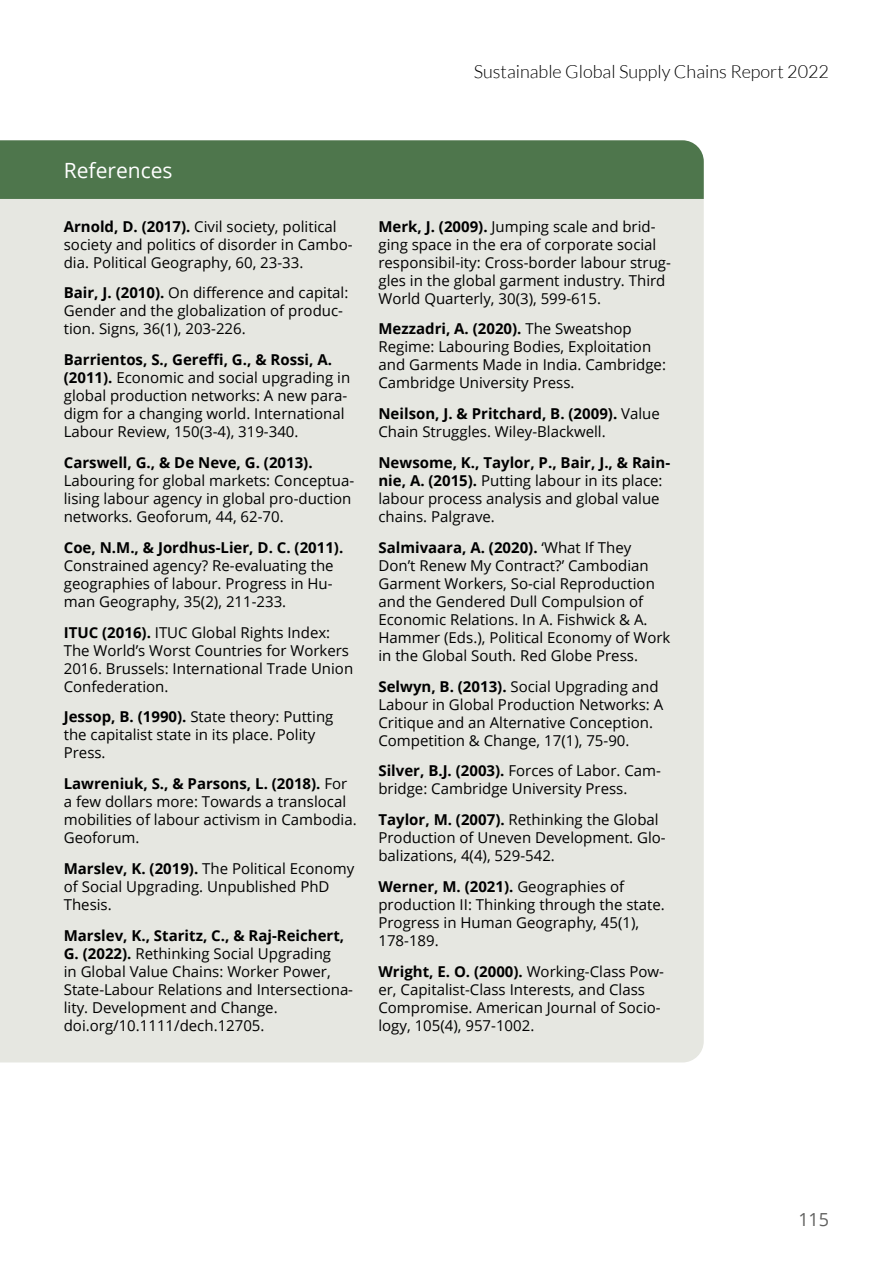
<style>
.page{position:relative;width:893px;height:1263px;background:#fff}
.page>*{position:absolute;margin:0;border:0;box-sizing:border-box;transform-origin:0 0}
.Statement_14pt{font:21px "Open Sans";color:#fff}
.t1{font:300 18px "Lato";color:#000}
.t2{font:18px "Open Sans";color:#616160}
.References{font:15px/18px "Open Sans";color:#000}
.s1{font-weight:700}
</style>
<div class="page">
<div style="left:0;top:199px;width:704px;height:863px;background:#e6e7e1"></div>
<div style="left:0;top:140px;width:704px;height:59px;background:#4e764c"></div>
<p class="t1" style="left:474px;top:62px;width:357px">Sustainable Global Supply Chains Report 2022</p>
<p class="Statement_14pt" style="left:64px;top:156px;width:110px">References</p>
<p class="References" style="left:64px;top:217px;width:290px"><span class="s1">Arnold, D. (2017).</span> Civil society, political society and politics of disorder in Cambo&shy;dia. Political Geography, 60, 23-33.</p>
<p class="References" style="left:64px;top:284px;width:286px"><span class="s1">Bair, J. (2010).</span> On difference and capital:<br>Gender and the globalization of produc&shy;tion. Signs, 36(1), 203-226.</p>
<p class="References" style="left:64px;top:350px;width:288px"><span class="s1">Barrientos, S., Gereffi, G., &amp; Rossi, A. (2011).</span> Economic and social upgrading in global production networks: A new para&shy;digm for a changing world. International Labour Review, 150(3-4), 319-340.</p>
<p class="References" style="left:64px;top:453px;width:292px"><span class="s1">Carswell, G., &amp; De Neve, G. (2013).<br></span>Labouring for global markets: Conceptua&shy;lising labour agency in global pro-duction networks. Geoforum, 44, 62-70.</p>
<p class="References" style="left:64px;top:538px;width:281px"><span class="s1">Coe, N.M., &amp; Jordhus-Lier, D. C. (2011).<br></span>Constrained agency? Re-evaluating the geographies of labour. Progress in Hu&shy;man Geography, 35(2), 211-233.</p>
<p class="References" style="left:64px;top:623px;width:291px"><span class="s1">ITUC (2016).</span> ITUC Global Rights Index:<br>The World’s Worst Countries for Workers 2016. Brussels: International Trade Union Confederation.</p>
<p class="References" style="left:64px;top:707px;width:271px"><span class="s1">Jessop, B. (1990).</span> State theory: Putting the capitalist state in its place. Polity<br>Press.</p>
<p class="References" style="left:64px;top:774px;width:294px"><span class="s1">Lawreniuk, S., &amp; Parsons, L. (2018).</span> For a few dollars more: Towards a translocal mobilities of labour activism in Cambodia.<br>Geoforum.</p>
<p class="References" style="left:64px;top:859px;width:292px"><span class="s1">Marslev, K. (2019).</span> The Political Economy of Social Upgrading. Unpublished PhD<br>Thesis.</p>
<p class="References" style="left:64px;top:926px;width:291px"><span class="s1">Marslev, K., Staritz, C., &amp; Raj-Reichert, G. (2022).</span> Rethinking Social Upgrading<br>in Global Value Chains: Worker Power, State-Labour Relations and Intersectiona&shy;lity. Development and Change. doi.org/10.1111/dech.12705.</p>
<p class="References" style="left:378px;top:217px;width:294px"><span class="s1">Merk, J. (2009).</span> Jumping scale and brid&shy;ging space in the era of corporate social responsibil-ity: Cross-border labour strug&shy;gles in the global garment industry. Third World Quarterly, 30(3), 599-615.</p>
<p class="References" style="left:378px;top:320px;width:289px"><span class="s1">Mezzadri, A. (2020).</span> The Sweatshop Regime: Labouring Bodies, Exploitation and Garments Made in India. Cambridge:<br>Cambridge University Press.</p>
<p class="References" style="left:378px;top:404px;width:283px"><span class="s1">Neilson, J. &amp; Pritchard, B. (2009).</span> Value<br>Chain Struggles. Wiley-Blackwell.</p>
<p class="References" style="left:378px;top:453px;width:293px"><span class="s1">Newsome, K., Taylor, P., Bair, J., &amp; Rain&shy;nie, A. (2015).</span> Putting labour in its place: labour process analysis and global value chains. Palgrave.</p>
<p class="References" style="left:378px;top:538px;width:294px"><span class="s1">Salmivaara, A. (2020).</span> ‘What If They Don’t Renew My Contract?’ Cambodian Garment Workers, So-cial Reproduction and the Gendered Dull Compulsion of Economic Relations. In A. Fishwick &amp; A.<br>Hammer (Eds.), Political Economy of Work in the Global South. Red Globe Press.</p>
<p class="References" style="left:378px;top:677px;width:286px"><span class="s1">Selwyn, B. (2013).</span> Social Upgrading and Labour in Global Production Networks: A Critique and an Alternative Conception.<br>Competition &amp; Change, 17(1), 75-90.</p>
<p class="References" style="left:378px;top:761px;width:284px"><span class="s1">Silver, B.J. (2003).</span> Forces of Labor. Cam&shy;bridge: Cambridge University Press.</p>
<p class="References" style="left:378px;top:810px;width:289px"><span class="s1">Taylor, M. (2007).</span> Rethinking the Global<br>Production of Uneven Development. Glo&shy;balizations, 4(4), 529-542.</p>
<p class="References" style="left:378px;top:877px;width:288px"><span class="s1">Werner, M. (2021).</span> Geographies of production II: Thinking through the state.<br>Progress in Human Geography, 45(1),<br>178-189.</p>
<p class="References" style="left:378px;top:962px;width:287px"><span class="s1">Wright, E. O. (2000).</span> Working-Class Pow&shy;er, Capitalist-Class Interests, and Class Compromise. American Journal of Socio&shy;logy, 105(4), 957-1002.</p>
<p class="t2" style="left:798px;top:1207px;width:32px">115</p>
</div>
